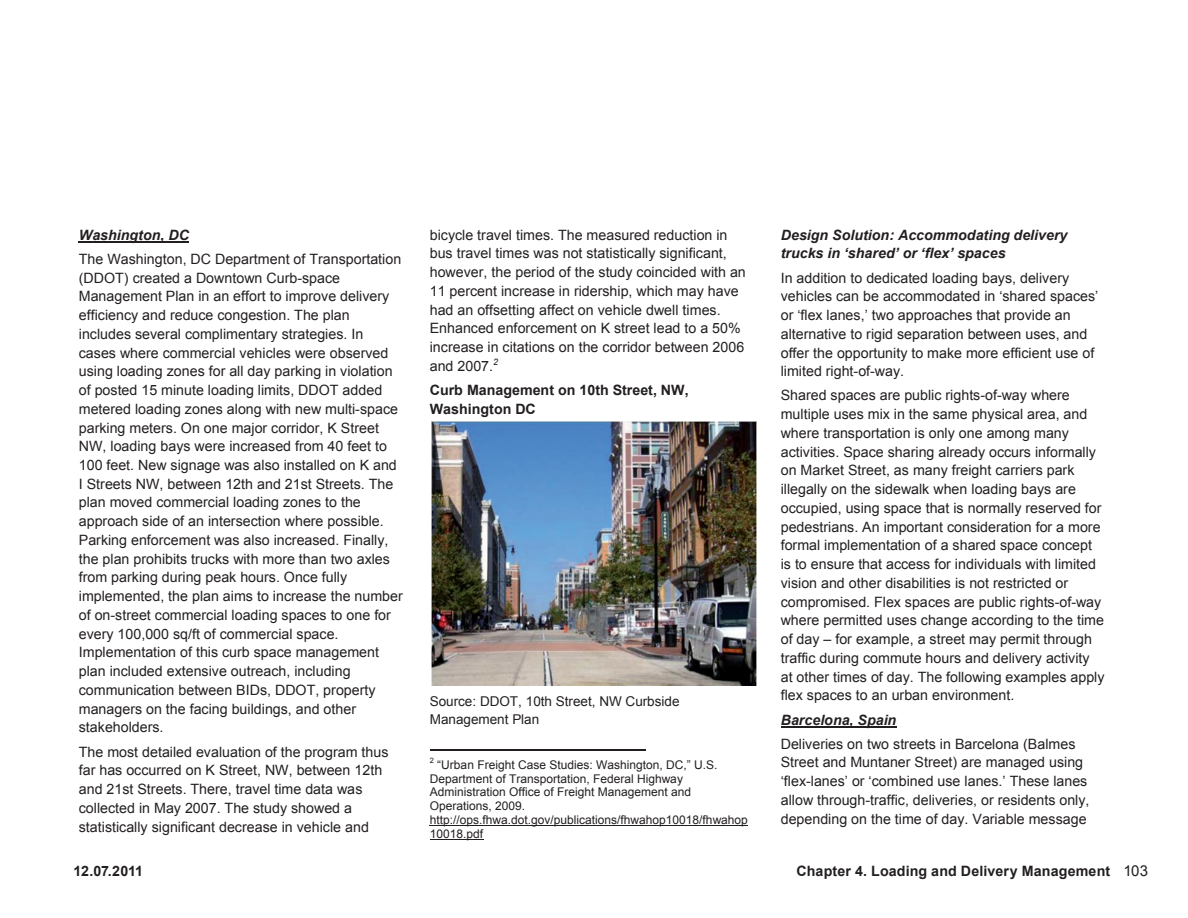
<style>
.page{position:relative;width:1188px;height:918px;background:#fff}
.page>*{position:absolute;margin:0;border:0;box-sizing:border-box;transform-origin:0 0}
.t1{font:16.5px "Calibri";color:#231f20}
.t2{font:14.25px/18.8px "Arial";color:#231f20}
.t3{font:italic 700 14.25px/18.8px "Arial";color:#231f20}
.t4{font:700 14.25px/18.8px "Arial";color:#231f20}
.t5{font:13.5px/18.8px "Arial";letter-spacing:-.005em;color:#231f20}
.t6{font:12px/13.8px "Arial";color:#231f20}
.t7{font:7.5px "Arial";color:#231f20}
.s1{font-weight:400;font-size:15px}
</style>
<div class="page">
<hr style="left:79px;top:241px;width:110px;height:2px;background:#231f20">
<hr style="left:430px;top:749px;width:216px;height:1px;background:#231f20">
<hr style="left:430px;top:825px;width:318px;height:1px;background:#231f20">
<hr style="left:430px;top:839px;width:53px;height:1px;background:#231f20">
<hr style="left:781px;top:726px;width:115px;height:2px;background:#231f20">
<img style="left:432px;top:422px;width:325px;height:263px">
<p class="t3" style="left:79px;top:226px;width:112px">Washington, DC</p>
<p class="t2" style="left:79px;top:250px;width:325px">The Washington, DC Department of Transportation (DDOT) created a Downtown Curb-space Management Plan in an effort to improve delivery efficiency and reduce congestion. The plan includes several complimentary strategies. In cases where commercial vehicles were observed using loading zones for all day parking in violation of posted 15 minute loading limits, DDOT added metered loading zones along with new multi-space parking meters. On one major corridor, K Street NW, loading bays were increased from 40 feet to 100 feet. New signage was also installed on K and I Streets NW, between 12th and 21st Streets. The plan moved commercial loading zones to the approach side of an intersection where possible.<br>Parking enforcement was also increased. Finally, the plan prohibits trucks with more than two axles from parking during peak hours. Once fully implemented, the plan aims to increase the number of on-street commercial loading spaces to one for every 100,000 sq/ft of commercial space.<br>Implementation of this curb space management plan included extensive outreach, including communication between BIDs, DDOT, property managers on the facing buildings, and other stakeholders.</p>
<p class="t2" style="left:79px;top:742px;width:311px">The most detailed evaluation of the program thus far has occurred on K Street, NW, between 12th and 21st Streets. There, travel time data was collected in May 2007. The study showed a statistically significant decrease in vehicle and</p>
<p class="t2" style="left:430px;top:225px;width:318px">bicycle travel times. The measured reduction in bus travel times was not statistically significant, however, the period of the study coincided with an 11 percent increase in ridership, which may have had an offsetting affect on vehicle dwell times.<br>Enhanced enforcement on K street lead to a 50% increase in citations on the corridor between 2006 and 2007.<sup>2</sup></p>
<p class="t4" style="left:430px;top:381px;width:260px">Curb Management on 10th Street, nW,<br>Washington DC</p>
<p class="t5" style="left:430px;top:692px;width:251px">Source: DDOT, 10th Street, NW Curbside<br>Management Plan</p>
<p class="t7" style="left:430px;top:755px;width:6px">2</p>
<p class="t6" style="left:430px;top:758px;width:320px;text-indent:7px">“Urban Freight Case Studies: Washington, DC,” U.S.<br>Department of Transportation, Federal Highway Administration Office of Freight Management and Operations, 2009. http://ops.fhwa.dot.gov/publications/fhwahop10018/fhwahop 10018.pdf</p>
<p class="t3" style="left:781px;top:226px;width:288px">Design Solution: Accommodating delivery trucks in ‘shared’ or ‘flex’ spaces</p>
<p class="t2" style="left:781px;top:268px;width:319px">In addition to dedicated loading bays, delivery vehicles can be accommodated in ‘shared spaces’ or ‘flex lanes,’ two approaches that provide an alternative to rigid separation between uses, and offer the opportunity to make more efficient use of limited right-of-way.</p>
<p class="t2" style="left:781px;top:386px;width:325px">Shared spaces are public rights-of-way where multiple uses mix in the same physical area, and where transportation is only one among many activities. Space sharing already occurs informally on Market Street, as many freight carriers park illegally on the sidewalk when loading bays are occupied, using space that is normally reserved for pedestrians. An important consideration for a more formal implementation of a shared space concept is to ensure that access for individuals with limited vision and other disabilities is not restricted or compromised. Flex spaces are public rights-of-way where permitted uses change according to the time of day – for example, a street may permit through traffic during commute hours and delivery activity at other times of day. The following examples apply flex spaces to an urban environment.</p>
<p class="t3" style="left:781px;top:711px;width:117px">Barcelona, Spain</p>
<p class="t2" style="left:781px;top:734px;width:310px">Deliveries on two streets in Barcelona (Balmes Street and Muntaner Street) are managed using ‘flex-lanes’ or ‘combined use lanes.’ These lanes allow through-traffic, deliveries, or residents only, depending on the time of day. Variable message</p>
<p class="t2" style="left:800px;top:856px;width:246px">Better Market Street | Name of chapter</p>
<p class="t1" style="left:1096px;top:854px;width:10px">2</p>
<p class="t4" style="left:74px;top:862px;width:71px">12.07.2011</p>
<p class="t4" style="left:797px;top:862px;width:353px">Chapter 4. Loading and Delivery Management <span class="s1">103</span></p>
</div>
